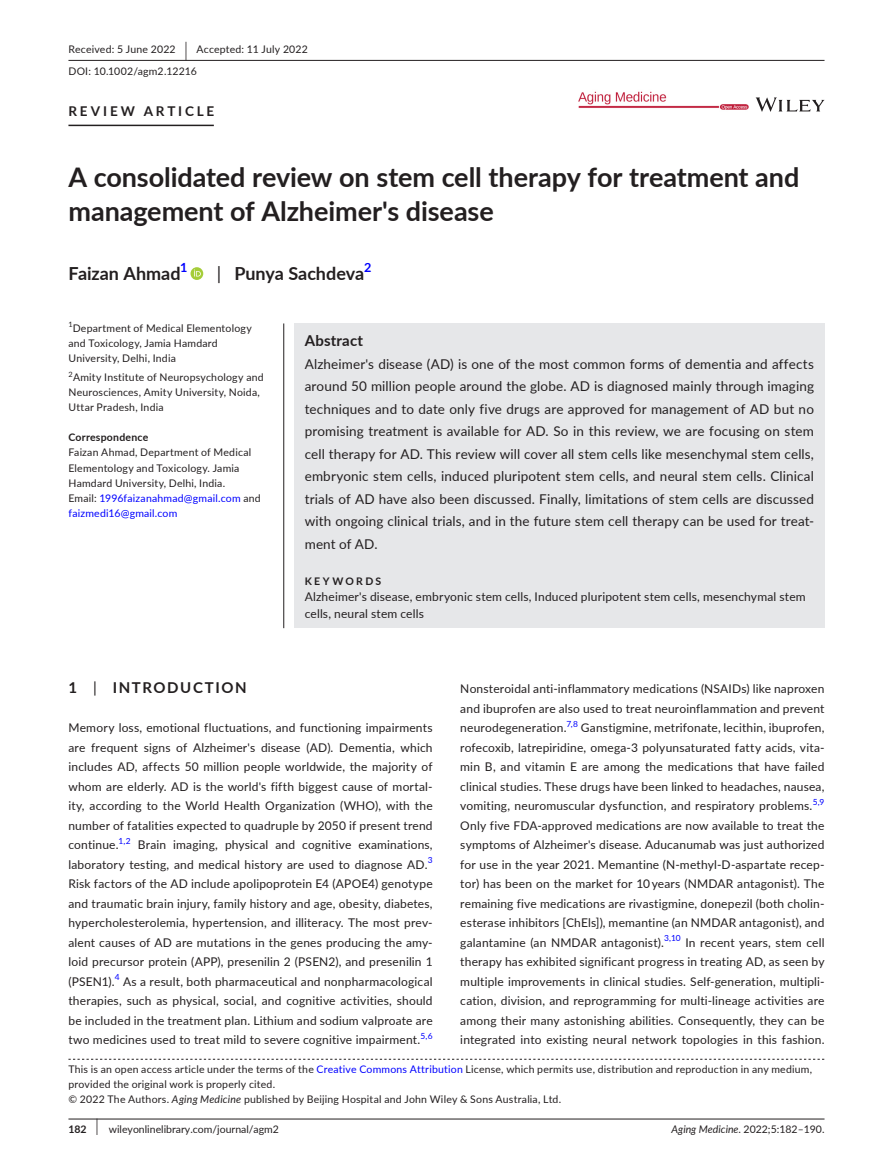
<style>
.page{position:relative;width:893px;height:1174px;background:#fff}
.page>*{position:absolute;margin:0;border:0;box-sizing:border-box;transform-origin:0 0}
.t1{font:700 27px/34.5px "Lato";letter-spacing:-.005em;color:#231f20}
.t2{font:700 18px "Lato";color:#231f20}
.t3{font:700 15px "Lato";letter-spacing:.1em;color:#231f20}
.t4{font:700 15px "Lato";letter-spacing:.015em;color:#231f20}
.t5{font:13.5px/22.5px "Lato";letter-spacing:.01em;color:#231f20;text-align:justify}
.t6{font:700 13.5px "Lato";letter-spacing:.21em;color:#231f20}
.t7{font:700 12.6px "Lato";color:#00f}
.t8{font:12px/19.5px "Lato";letter-spacing:.015em;color:#231f20;text-align:justify}
.t9{font:10.5px/15px "Lato";letter-spacing:.02em;color:#231f20}
.t10{font:10.5px "Lato";color:#231f20}
.t11{font:700 10.5px "Lato";letter-spacing:.02em;color:#231f20}
.t12{font:700 10.5px "Lato";letter-spacing:.22em;color:#231f20}
.t13{font:8.4px "Lato";color:#00f}
.t14{font:7.35px "Lato";color:#231f20}
.s1{font-size:19.65px}
.s2{font-weight:400}
.s3{color:#00f}
.s4{font-style:italic}
.s5{font-weight:700}
.s6{font-size:17.4px}
</style>
<div class="page">
<hr style="left:68px;top:1118px;width:756px;height:1px;background:#231f20">
<svg style="left:756px;top:97px;width:68px;height:15px"></svg>
<img style="left:578px;top:91px;width:170px;height:19px">
<hr style="left:68px;top:60px;width:756px;height:1px;background:#231f20">
<hr style="left:68px;top:125px;width:146px;height:1px;background:#231f20">
<svg style="left:191px;top:267px;width:12px;height:13px"></svg>
<svg style="left:194px;top:269px;width:7px;height:7px"></svg>
<svg style="left:68px;top:1058px;width:756px;height:1px"></svg>
<div style="left:294px;top:323px;width:530px;height:305px;background:#e6e7e9"></div>
<hr style="left:283px;top:323px;width:1px;height:305px;background:#231f20">
<p class="t9" style="left:68px;top:38px;width:241px;line-height:21.8px">Received: 5 June 2022 <span class="s1">|</span> Accepted: 11 July 2022<br>DOI: 10.1002/agm2.12216</p>
<p class="t6" style="left:68px;top:101px;width:147px">REVIEW ARTICLE</p>
<h1 class="t1" style="left:68px;top:159px;width:732px">A consolidated review on stem cell therapy for treatment and management of Alzheimer's disease</h1>
<h2 class="t2" style="left:68px;top:260px;width:114px">Faizan Ahmad</h2>
<p class="t7" style="left:180px;top:258px;width:9px">1</p>
<h2 class="t2" style="left:217px;top:260px;width:149px"><span class="s2">|</span> Punya Sachdeva</h2>
<p class="t7" style="left:364px;top:258px;width:9px">2</p>
<p class="t14" style="left:68px;top:319px;width:6px">1</p>
<p class="t9" style="left:68px;top:320px;width:185px;text-indent:4px">Department of Medical Elementology and Toxicology, Jamia Hamdard<br>University, Delhi, India</p>
<p class="t14" style="left:68px;top:369px;width:6px">2</p>
<p class="t9" style="left:68px;top:370px;width:197px;text-indent:5px">Amity Institute of Neuropsychology and<br>Neurosciences, Amity University, Noida,<br>Uttar Pradesh, India</p>
<p class="t11" style="left:68px;top:430px;width:81px">Correspondence</p>
<p class="t9" style="left:68px;top:445px;width:194px">Faizan Ahmad, Department of Medical Elementology and Toxicology. Jamia Hamdard University, Delhi, India.<br>Email: <span class="s3">1996faizanahmad@gmail.com</span> and <span class="s3">faizmedi16@gmail.com</span></p>
<p class="t4" style="left:305px;top:329px;width:60px">Abstract</p>
<p class="t5" style="left:305px;top:352px;width:511px">Alzheimer's disease (AD) is one of the most common forms of dementia and affects around 50 million people around the globe. AD is diagnosed mainly through imaging techniques and to date only five drugs are approved for management of AD but no promising treatment is available for AD. So in this review, we are focusing on stem cell therapy for AD. This review will cover all stem cells like mesenchymal stem cells, embryonic stem cells, induced pluripotent stem cells, and neural stem cells. Clinical trials of AD have also been discussed. Finally, limitations of stem cells are discussed with ongoing clinical trials, and in the future stem cell therapy can be used for treat&shy;ment of AD.</p>
<p class="t12" style="left:305px;top:573px;width:78px">KEYWORDS</p>
<p class="t8" style="left:305px;top:588px;width:502px;line-height:16.5px">Alzheimer's disease, embryonic stem cells, Induced pluripotent stem cells, mesenchymal stem cells, neural stem cells</p>
<p class="t3" style="left:68px;top:677px;width:180px">1 <span class="s2">|</span> INTRODUCTION</p>
<p class="t8" style="left:68px;top:717px;width:366px">Memory loss, emotional fluctuations, and functioning impairments are frequent signs of Alzheimer's disease (AD). Dementia, which includes AD, affects 50 million people worldwide, the majority of whom are elderly. AD is the world's fifth biggest cause of mortal&shy;ity, according to the World Health Organization (WHO), with the number of fatalities expected to quadruple by 2050 if present trend continue.<sup>1,2</sup></p>
<p class="t8" style="left:68px;top:834px;width:366px;text-indent:69px">Brain imaging, physical and cognitive examinations, laboratory testing, and medical history are used to diagnose AD.</p>
<p class="t13" style="left:428px;top:854px;width:6px">3</p>
<p class="t8" style="left:68px;top:873px;width:366px">Risk factors of the AD include apolipoprotein E4 (APOE4) genotype and traumatic brain injury, family history and age, obesity, diabetes, hypercholesterolemia, hypertension, and illiteracy. The most prev&shy;alent causes of AD are mutations in the genes producing the amy&shy;loid precursor protein (APP), presenilin 2 (PSEN2), and presenilin 1 (PSEN1).<sup>4</sup> As a result, both pharmaceutical and nonpharmacological therapies, such as physical, social, and cognitive activities, should be included in the treatment plan. Lithium and sodium valproate are two medicines used to treat mild to severe cognitive impairment.<sup>5,6</sup></p>
<p class="t8" style="left:460px;top:678px;width:366px">Nonsteroidal anti-inflammatory medications (NSAIDs) like naproxen and ibuprofen are also used to treat neuroinflammation and prevent neurodegeneration.</p>
<p class="t13" style="left:567px;top:718px;width:13px">7,8</p>
<p class="t8" style="left:460px;top:717px;width:366px;text-indent:121px">Ganstigmine, metrifonate, lecithin, ibuprofen, rofecoxib, latrepiridine, omega-3 polyunsaturated fatty acids, vita&shy;min B, and vitamin E are among the medications that have failed clinical studies. These drugs have been linked to headaches, nausea, vomiting, neuromuscular dysfunction, and respiratory problems.<sup>5,9<br></sup>Only five FDA-approved medications are now available to treat the symptoms of Alzheimer's disease. Aducanumab was just authorized for use in the year 2021. Memantine (N-methyl-D-aspartate recep&shy;tor) has been on the market for 10 years (NMDAR antagonist). The remaining five medications are rivastigmine, donepezil (both cholin&shy;esterase inhibitors [ChEls]), memantine (an NMDAR antagonist), and galantamine (an NMDAR antagonist).</p>
<p class="t13" style="left:664px;top:932px;width:18px">3,10</p>
<p class="t8" style="left:460px;top:932px;width:366px;text-indent:225px">In recent years, stem cell therapy has exhibited significant progress in treating AD, as seen by multiple improvements in clinical studies. Self-generation, multipli&shy;cation, division, and reprogramming for multi-lineage activities are among their many astonishing abilities. Consequently, they can be integrated into existing neural network topologies in this fashion.</p>
<p class="t9" style="left:68px;top:1061px;width:745px">This is an open access article under the terms of the <span class="s3">Creative Commons Attribution</span> License, which permits use, distribution and reproduction in any medium, provided the original work is properly cited.<br>© 2022 The Authors. <span class="s4">Aging Medicine</span> published by Beijing Hospital and John Wiley &amp; Sons Australia, Ltd.</p>
<p class="t10" style="left:68px;top:1121px;width:212px"><span class="s5">182</span> <span class="s6">|</span> wileyonlinelibrary.com/journal/agm2</p>
<p class="t10" style="left:672px;top:1121px;width:154px"><span class="s4">Aging Medicine.</span> 2022;5:182–190.</p>
</div>
